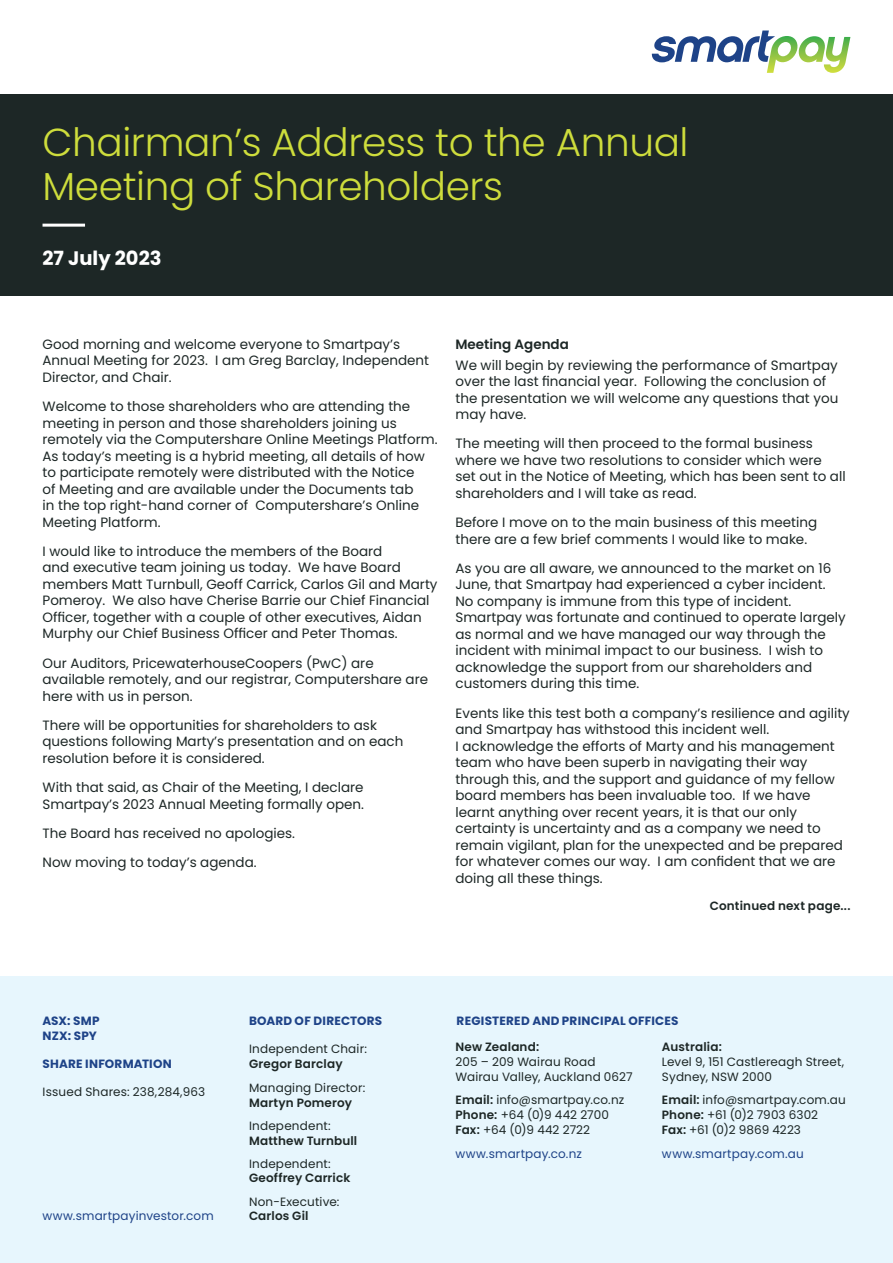
<style>
.page{position:relative;width:893px;height:1263px;background:#fff}
.page>*{position:absolute;margin:0;border:0;box-sizing:border-box;transform-origin:0 0}
.t1{font:300 39px/44px "Poppins";letter-spacing:-.01em;color:#cedd3c}
.t2{font:700 19.5px "Poppins";color:#fff}
.t3{font:13.5px/16.5px "Poppins";color:#1d2726}
.t4{font:600 13.5px "Poppins";color:#1d2726}
.t5{font:12px/15px "Poppins";letter-spacing:.015em;color:#1d2726}
.t6{font:600 12px "Poppins";letter-spacing:.015em;color:#1d2726}
.t7{font:700 12px/15px "Poppins";letter-spacing:.02em;color:#1e4388}
.t8{font:12px "Poppins";letter-spacing:.015em;color:#1e4388}
.s1{font-weight:600}
</style>
<div class="page">
<div style="left:0;top:95px;width:893px;height:201px;background:#1d2726"></div>
<svg style="left:652px;top:31px;width:198px;height:42px"></svg>
<div style="left:0;top:976px;width:893px;height:287px;background:#e7f6fd"></div>
<hr style="left:43px;top:224px;width:42px;height:3px;background:#fff">
<h1 class="t1" style="left:43px;top:121px;width:647px">Chairman’s Address to the Annual<br>Meeting of Shareholders</h1>
<h2 class="t2" style="left:43px;top:247px;width:121px">27 July 2023</h2>
<p class="t3" style="left:43px;top:336px;width:388px">Good morning and welcome everyone to Smartpay’s<br>Annual Meeting for 2023. I am Greg Barclay, Independent<br>Director, and Chair.</p>
<p class="t3" style="left:43px;top:398px;width:396px">Welcome to those shareholders who are attending the meeting in person and those shareholders joining us remotely via the Computershare Online Meetings Platform.<br>As today’s meeting is a hybrid meeting, all details of how to participate remotely were distributed with the Notice<br>of Meeting and are available under the Documents tab<br>in the top right-hand corner of Computershare’s Online Meeting Platform.</p>
<p class="t3" style="left:43px;top:543px;width:396px">I would like to introduce the members of the Board<br>and executive team joining us today. We have Board members Matt Turnbull, Geoff Carrick, Carlos Gil and Marty Pomeroy. We also have Cherise Barrie our Chief Financial Officer, together with a couple of other executives, Aidan Murphy our Chief Business Officer and Peter Thomas.</p>
<p class="t3" style="left:43px;top:655px;width:387px">Our Auditors, PricewaterhouseCoopers (PwC) are available remotely, and our registrar, Computershare are here with us in person.</p>
<p class="t3" style="left:43px;top:717px;width:362px">There will be opportunities for shareholders to ask questions following Marty’s presentation and on each resolution before it is considered.</p>
<p class="t3" style="left:43px;top:779px;width:323px">With that said, as Chair of the Meeting, I declare<br>Smartpay’s 2023 Annual Meeting formally open.</p>
<p class="t3" style="left:43px;top:818px;width:254px;line-height:29.2px">The Board has received no apologies.<br>Now moving to today’s agenda.</p>
<p class="t4" style="left:455px;top:336px;width:115px">Meeting Agenda</p>
<p class="t3" style="left:455px;top:357px;width:384px">We will begin by reviewing the performance of Smartpay over the last financial year. Following the conclusion of the presentation we will welcome any questions that you may have.</p>
<p class="t3" style="left:455px;top:435px;width:392px">The meeting will then proceed to the formal business where we have two resolutions to consider which were<br>set out in the Notice of Meeting, which has been sent to all shareholders and I will take as read.</p>
<p class="t3" style="left:455px;top:514px;width:363px">Before I move on to the main business of this meeting there are a few brief comments I would like to make.</p>
<p class="t3" style="left:455px;top:560px;width:392px">As you are all aware, we announced to the market on 16<br>June, that Smartpay had experienced a cyber incident.<br>No company is immune from this type of incident.<br>Smartpay was fortunate and continued to operate largely as normal and we have managed our way through the incident with minimal impact to our business. I wish to acknowledge the support from our shareholders and customers during this time.</p>
<p class="t3" style="left:455px;top:705px;width:396px">Events like this test both a company’s resilience and agility and Smartpay has withstood this incident well.<br>I acknowledge the efforts of Marty and his management team who have been superb in navigating their way through this, and the support and guidance of my fellow board members has been invaluable too. If we have learnt anything over recent years, it is that our only certainty is uncertainty and as a company we need to remain vigilant, plan for the unexpected and be prepared for whatever comes our way. I am confident that we are doing all these things.</p>
<p class="t6" style="left:710px;top:899px;width:142px">Continued next page...</p>
<p class="t7" style="left:43px;top:1014px;width:59px">ASX: SMP<br>NZX: SPY</p>
<p class="t7" style="left:43px;top:1056px;width:131px">SHARE INFORMATION</p>
<p class="t5" style="left:43px;top:1084px;width:164px">Issued Shares: 238,284,963</p>
<p class="t8" style="left:43px;top:1209px;width:173px">www.smartpayinvestor.com</p>
<p class="t7" style="left:249px;top:1014px;width:135px">BOARD OF DIRECTORS</p>
<p class="t5" style="left:249px;top:1041px;width:119px">Independent Chair:</p>
<p class="t6" style="left:249px;top:1057px;width:95px">Gregor Barclay</p>
<p class="t5" style="left:249px;top:1080px;width:118px">Managing Director:</p>
<p class="t6" style="left:249px;top:1095px;width:105px">Martyn Pomeroy</p>
<p class="t5" style="left:249px;top:1118px;width:83px">Independent:</p>
<p class="t6" style="left:249px;top:1133px;width:110px">Matthew Turnbull</p>
<p class="t5" style="left:249px;top:1156px;width:83px">Independent:</p>
<p class="t6" style="left:249px;top:1171px;width:103px">Geoffrey Carrick</p>
<p class="t5" style="left:249px;top:1194px;width:92px">Non-Executive:</p>
<p class="t6" style="left:249px;top:1209px;width:61px">Carlos Gil</p>
<p class="t7" style="left:457px;top:1014px;width:224px">REGISTERED AND PRINCIPAL OFFICES</p>
<p class="t6" style="left:455px;top:1039px;width:85px">New Zealand:</p>
<p class="t5" style="left:455px;top:1054px;width:179px">205 – 209 Wairau Road<br>Wairau Valley, Auckland 0627</p>
<p class="t5" style="left:455px;top:1092px;width:170px"><span class="s1">Email:</span> info@smartpay.co.nz<br><span class="s1">Phone:</span> +64 (0)9 442 2700<br><span class="s1">Fax:</span> +64 (0)9 442 2722</p>
<p class="t8" style="left:455px;top:1146px;width:128px">www.smartpay.co.nz</p>
<p class="t6" style="left:662px;top:1039px;width:61px">Australia:</p>
<p class="t5" style="left:662px;top:1054px;width:184px">Level 9, 151 Castlereagh Street,<br>Sydney, NSW 2000</p>
<p class="t5" style="left:662px;top:1092px;width:185px"><span class="s1">Email:</span> info@smartpay.com.au<br><span class="s1">Phone:</span> +61 (0)2 7903 6302<br><span class="s1">Fax:</span> +61 (0)2 9869 4223</p>
<p class="t8" style="left:662px;top:1146px;width:143px">www.smartpay.com.au</p>
</div>
